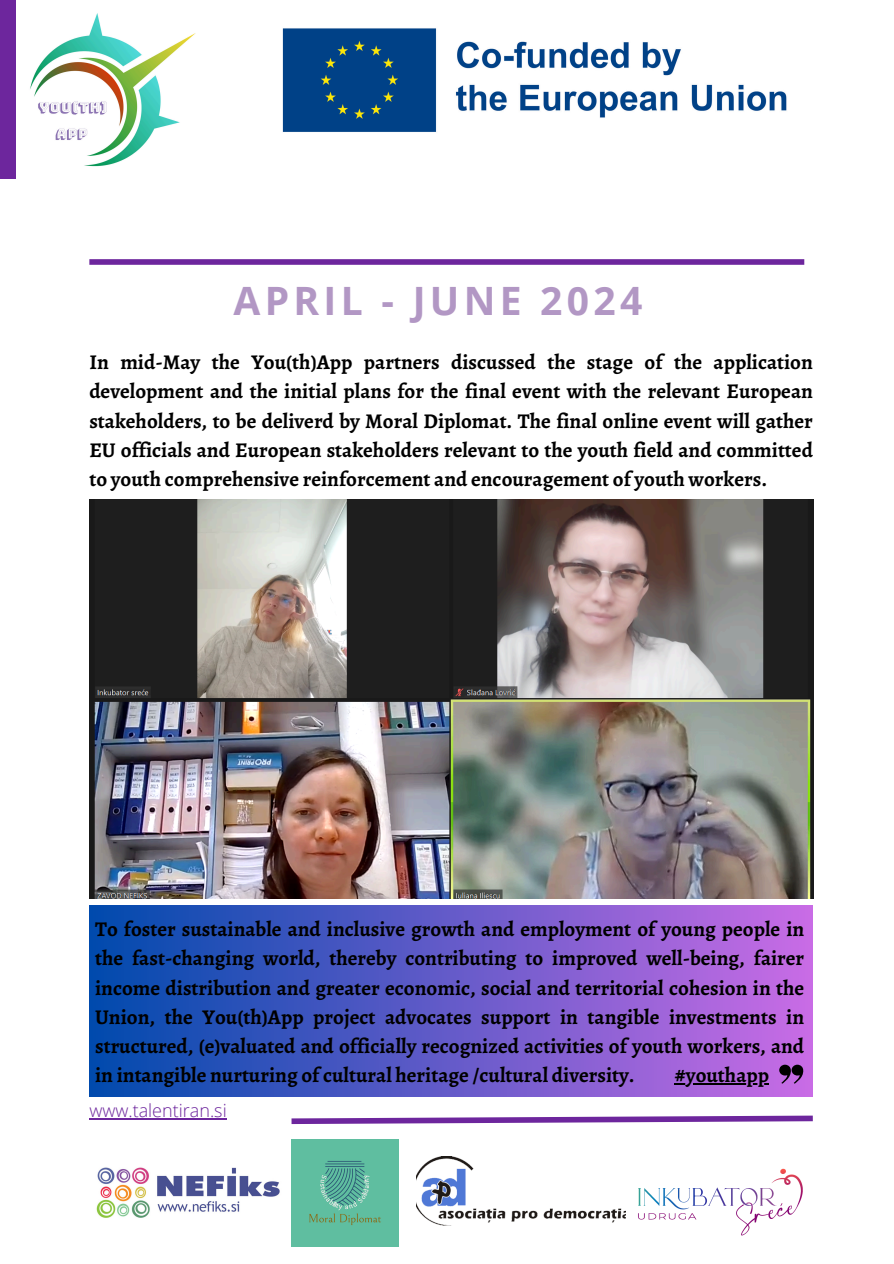
<style>
.page{position:relative;width:894px;height:1264px;background:#fff}
.page>*{position:absolute;margin:0;border:0;box-sizing:border-box;transform-origin:0 0}
.t1{font:700 39px "Open Sans";letter-spacing:.11em;color:#b297c4}
.t2{font:700 21px/29.2px "Alegreya";color:#000;text-align:justify}
.t3{font:300 18px "Open Sans";color:#6d269d}
</style>
<div class="page">
<div style="left:89px;top:259px;width:715px;height:6px;background:#6d269d"></div>
<div style="left:0;top:0;width:89px;height:178px;background:#6d269d"></div>
<hr style="left:89px;top:1118px;width:138px;height:1px;background:#6d269d">
<svg style="left:291px;top:1115px;width:522px;height:10px"></svg>
<img style="left:16px;top:0;width:179px;height:178px">
<img style="left:282px;top:28px;width:505px;height:104px">
<img style="left:96px;top:1167px;width:184px;height:51px">
<img style="left:291px;top:1139px;width:107px;height:107px">
<img style="left:625px;top:1168px;width:178px;height:68px">
<img style="left:416px;top:1156px;width:209px;height:69px">
<div style="left:89px;top:905px;width:723px;height:191px;background:linear-gradient(to right,#004aad,#c96ce6)"></div>
<hr style="left:674px;top:1083px;width:94px;height:1px;background:#000">
<img style="left:89px;top:500px;width:724px;height:398px">
<svg style="left:779px;top:1064px;width:24px;height:19px"></svg>
<p class="t1" style="left:233px;top:273px;width:410px">APRIL - JUNE 2024</p>
<p class="t2" style="left:89px;top:347px;width:724px">In mid-May the You(th)App partners discussed the stage of the application development and the initial plans for the final event with the relevant European stakeholders, to be deliverd by Moral Diplomat. The final online event will gather EU officials and European stakeholders relevant to the youth field and committed to youth comprehensive reinforcement and encouragement of youth workers.</p>
<p class="t2" style="left:95px;top:914px;width:710px">To foster sustainable and inclusive growth and employment of young people in the fast-changing world, thereby contributing to improved well-being, fairer income distribution and greater economic, social and territorial cohesion in the Union, the You(th)App project advocates support in tangible investments in structured, (e)valuated and officially recognized activities of youth workers, and in intangible nurturing of cultural heritage /cultural diversity.</p>
<p class="t2" style="left:674px;top:1060px;width:96px">#youthapp</p>
<p class="t3" style="left:89px;top:1098px;width:139px">www.talentiran.si</p>
</div>
